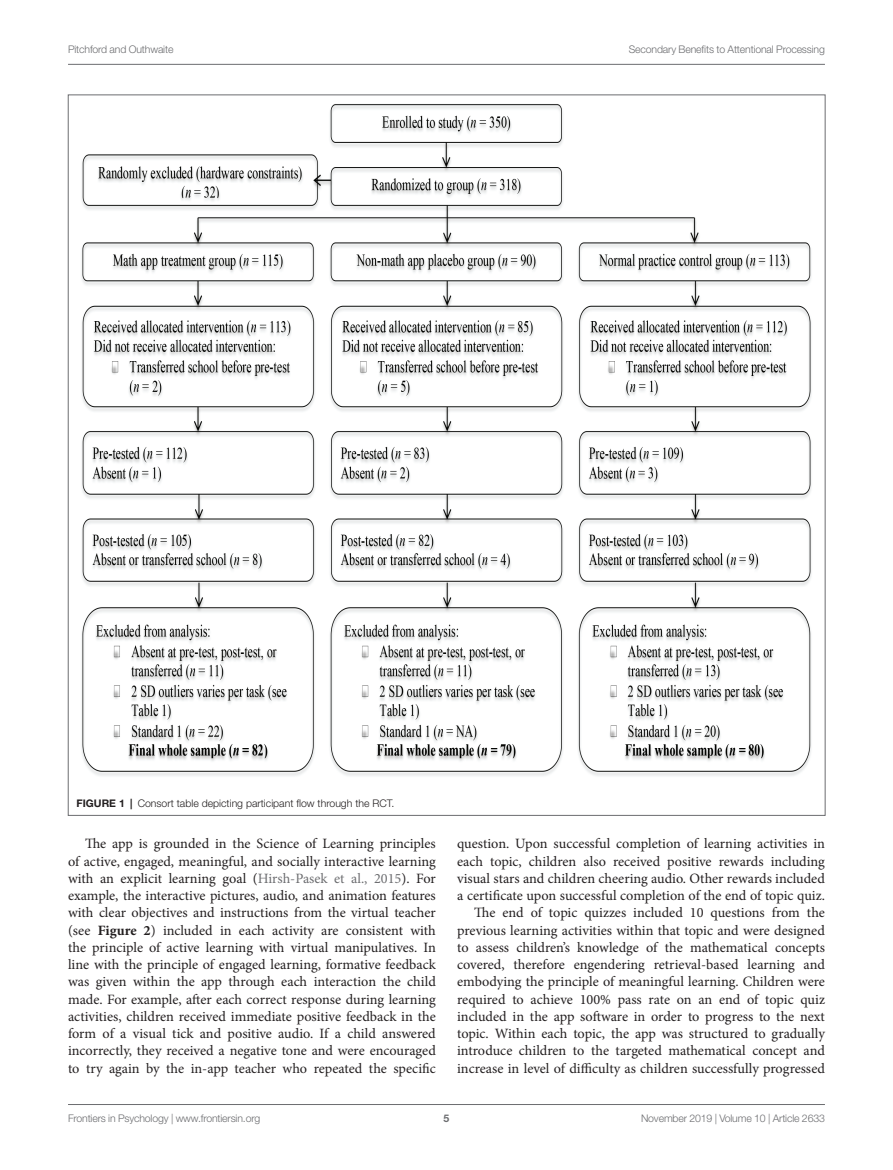
<style>
.page{position:relative;width:893px;height:1170px;background:#fff}
.page>*{position:absolute;margin:0;border:0;box-sizing:border-box;transform-origin:0 0}
.TEXT{font:14.25px/17.2px "Minion Pro";color:#231f20;text-align:justify}
.t1{font:300 10.5px "Helvetica Neue LT Std";letter-spacing:-.015em;color:#6c6d70}
.FIG_LEG{font:300 10.5px "Helvetica Neue LT Std";color:#231f20}
.t2{font:700 10.5px "Helvetica Neue LT Std";color:#6c6d70}
.s1{font-weight:700}
.s2{color:#6c6d70}
</style>
<div class="page">
<hr style="left:68px;top:64px;width:757px;height:1px;background:#6c6d70">
<hr style="left:68px;top:1104px;width:757px;height:1px;background:#6c6d70">
<img style="left:82px;top:104px;width:729px;height:672px">
<p class="t1" style="left:68px;top:42px;width:107px">Pitchford and Outhwaite</p>
<p class="t1" style="left:629px;top:42px;width:198px">Secondary Benefits to Attentional Processing</p>
<p class="FIG_LEG" style="left:77px;top:796px;width:319px"><span class="s1">FIGURE 1 |</span> Consort table depicting participant flow through the RCT.</p>
<p class="TEXT" style="left:68px;top:835px;width:369px;text-indent:17px">The app is grounded in the Science of Learning principles of active, engaged, meaningful, and socially interactive learning with an explicit learning goal (<span class="s2">Hirsh-Pasek et al., 2015</span>). For example, the interactive pictures, audio, and animation features with clear objectives and instructions from the virtual teacher (see <span class="s1">Figure 2</span>) included in each activity are consistent with the principle of active learning with virtual manipulatives. In line with the principle of engaged learning, formative feedback was given within the app through each interaction the child made. For example, after each correct response during learning activities, children received immediate positive feedback in the form of a visual tick and positive audio. If a child answered incorrectly, they received a negative tone and were encouraged to try again by the in-app teacher who repeated the specific</p>
<p class="TEXT" style="left:457px;top:835px;width:369px">question. Upon successful completion of learning activities in each topic, children also received positive rewards including visual stars and children cheering audio. Other rewards included a certificate upon successful completion of the end of topic quiz.</p>
<p class="TEXT" style="left:457px;top:904px;width:369px;text-indent:17px">The end of topic quizzes included 10 questions from the previous learning activities within that topic and were designed to assess children’s knowledge of the mathematical concepts covered, therefore engendering retrieval-based learning and embodying the principle of meaningful learning. Children were required to achieve 100% pass rate on an end of topic quiz included in the app software in order to progress to the next topic. Within each topic, the app was structured to gradually introduce children to the targeted mathematical concept and increase in level of difficulty as children successfully progressed</p>
<p class="t1" style="left:68px;top:1111px;width:194px">Frontiers in Psychology | www.frontiersin.org</p>
<p class="t2" style="left:444px;top:1111px;width:7px">5</p>
<p class="t1" style="left:641px;top:1111px;width:185px">November 2019 | Volume 10 | Article 2633</p>
</div>
